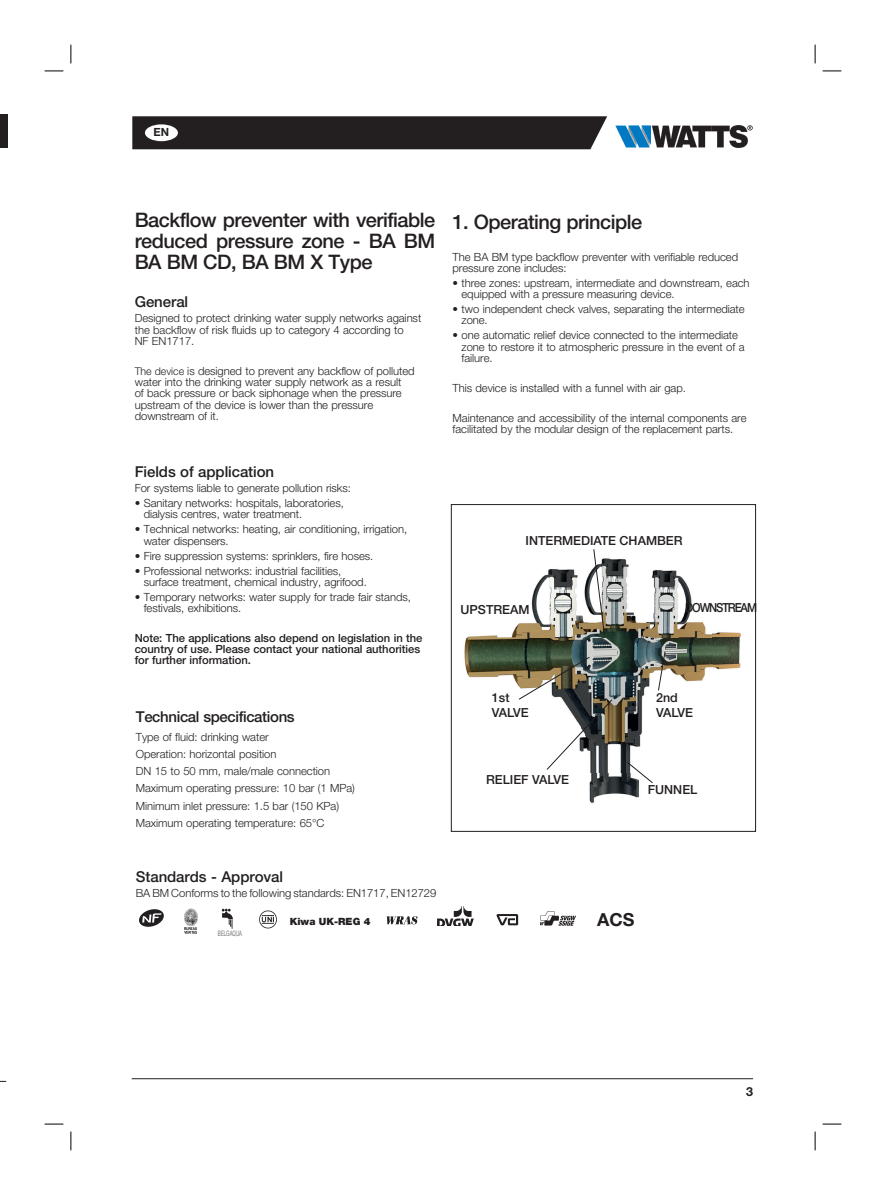
<style>
.page{position:relative;width:886px;height:1195px;background:#fff}
.page>*{position:absolute;margin:0;border:0;box-sizing:border-box;transform-origin:0 0}
.t1{font:500 20px/21.2px "Helvetica Neue LT Std";letter-spacing:-.025em;color:#231f20;text-align:justify}
.t2{font:700 18px "Helvetica Neue LT Std";color:#231f20}
.t3{font:500 15px "Helvetica Neue LT Std";letter-spacing:-.005em;color:#231f20}
.t4{font:500 15px "Helvetica Neue LT Std";letter-spacing:-.025em;color:#231f20}
.t5{font:500 12.5px/15px "Helvetica Neue LT Std";color:#231f20}
.t6{font:500 12.5px "Helvetica Neue LT Std";letter-spacing:-.1em;color:#231f20;scale:.9 1}
.t7{font:700 12.5px "Helvetica Neue LT Std";color:#231f20}
.t8{font:300 11.25px/11.2px "Helvetica Neue LT Std";letter-spacing:-.005em;color:#231f20}
.t9{font:500 11.25px/11.2px "Helvetica Neue LT Std";letter-spacing:-.005em;color:#231f20}
.t10{font:700 11.25px "Helvetica Neue LT Std";color:#231f20}
.t11{font:900 10px "Helvetica Neue LT Std";color:#231f20}
.t12{font:7.5px "Helvetica Neue LT Std";color:#757679;scale:.6 1}
.s1{font-size:10.62px}
</style>
<div class="page">
<div style="left:132px;top:116px;width:475px;height:33px;background:#231f20"></div>
<hr style="left:132px;top:1078px;width:621px;height:1px;background:#231f20">
<div style="left:0;top:114px;width:7px;height:33px;background:#231f20"></div>
<div style="left:145px;top:124px;width:33px;height:17px;background:#fff;border-radius:50%"></div>
<svg style="left:615px;top:125px;width:138px;height:23px"></svg>
<img style="left:464px;top:558px;width:277px;height:245px">
<div style="left:451px;top:504px;width:305px;height:327px;border:1px solid #231f20"></div>
<svg style="left:593px;top:549px;width:12px;height:86px"></svg>
<svg style="left:658px;top:650px;width:8px;height:41px"></svg>
<svg style="left:518px;top:656px;width:95px;height:114px"></svg>
<svg style="left:626px;top:761px;width:27px;height:22px"></svg>
<img style="left:139px;top:909px;width:25px;height:18px">
<img style="left:184px;top:908px;width:14px;height:26px">
<img style="left:221px;top:908px;width:12px;height:21px">
<img style="left:387px;top:916px;width:31px;height:9px">
<img style="left:259px;top:910px;width:18px;height:19px">
<img style="left:437px;top:906px;width:37px;height:19px">
<img style="left:496px;top:914px;width:23px;height:12px">
<img style="left:540px;top:911px;width:36px;height:15px">
<svg style="left:45px;top:70px;width:18px;height:2px"></svg>
<svg style="left:822px;top:70px;width:19px;height:2px"></svg>
<svg style="left:45px;top:1123px;width:18px;height:1px"></svg>
<svg style="left:822px;top:1123px;width:19px;height:1px"></svg>
<svg style="left:70px;top:45px;width:2px;height:18px"></svg>
<svg style="left:70px;top:1131px;width:2px;height:18px"></svg>
<svg style="left:814px;top:45px;width:2px;height:18px"></svg>
<svg style="left:814px;top:1131px;width:2px;height:18px"></svg>
<p class="t10" style="left:154px;top:125px;width:17px">EN</p>
<h1 class="t1" style="left:135px;top:209px;width:302px">Backflow preventer with verifiable reduced pressure zone - BA BM BA BM CD, BA BM X Type</h1>
<h3 class="t3" style="left:135px;top:293px;width:55px">General</h3>
<p class="t8" style="left:135px;top:312px;width:288px">Designed to protect drinking water supply networks against the backflow of risk fluids up to category 4 according to<br>NF EN1717.</p>
<p class="t8" style="left:135px;top:365px;width:281px"><span class="s1">The device</span> is designed to prevent any backflow of polluted water into the drinking water supply network as a result<br>of back pressure or back siphonage when the pressure upstream of the device is lower than the pressure downstream of it.</p>
<h3 class="t3" style="left:135px;top:463px;width:141px">Fields of application</h3>
<p class="t8" style="left:135px;top:482px;width:218px">For systems liable to generate pollution risks:</p>
<p class="t8" style="left:144px;top:497px;width:202px;text-indent:-9px">• Sanitary networks: hospitals, laboratories, dialysis centres, water treatment.</p>
<p class="t8" style="left:144px;top:523px;width:265px;text-indent:-9px">• Technical networks: heating, air conditioning, irrigation, water dispensers.</p>
<p class="t8" style="left:135px;top:549px;width:240px">• Fire suppression systems: sprinklers, fire hoses.</p>
<p class="t8" style="left:144px;top:564px;width:225px;text-indent:-9px">• Professional networks: industrial facilities, surface treatment, chemical industry, agrifood.</p>
<p class="t8" style="left:144px;top:590px;width:269px;text-indent:-9px">• Temporary networks: water supply for trade fair stands, festivals, exhibitions.</p>
<p class="t9" style="left:135px;top:632px;width:289px">Note: The applications also depend on legislation in the country of use. Please contact your national authorities for further information.</p>
<h3 class="t4" style="left:136px;top:707px;width:160px">Technical specifications</h3>
<p class="t8" style="left:136px;top:727px;width:221px;line-height:17.2px">Type of fluid: drinking water<br>Operation: horizontal position<br>DN 15 to 50 mm, male/male connection Maximum operating pressure: 10 bar (1 MPa)<br>Minimum inlet pressure: 1.5 bar (150 KPa)<br>Maximum operating temperature: 65°C</p>
<h1 class="t1" style="left:452px;top:211px;width:191px">1. Operating principle</h1>
<p class="t8" style="left:452px;top:251px;width:287px">The BA BM type backflow preventer with verifiable reduced pressure zone includes:</p>
<p class="t8" style="left:461px;top:277px;width:290px;text-indent:-9px">• three zones: upstream, intermediate and downstream, each equipped with a pressure measuring device.</p>
<p class="t8" style="left:461px;top:303px;width:285px;text-indent:-9px">• two independent check valves, separating the intermediate zone.</p>
<p class="t8" style="left:461px;top:329px;width:284px;text-indent:-9px">• one automatic relief device connected to the intermediate zone to restore it to atmospheric pressure in the event of a failure.</p>
<p class="t8" style="left:452px;top:382px;width:235px">This device is installed with a funnel with air gap.</p>
<p class="t8" style="left:452px;top:411px;width:295px">Maintenance and accessibility of the internal components are facilitated by the modular design of the replacement parts.</p>
<p class="t5" style="left:525px;top:533px;width:158px">INTERMEDIATE CHAMBER</p>
<p class="t5" style="left:460px;top:602px;width:71px">UPSTREAM</p>
<p class="t6" style="left:685px;top:600px;width:81px">DOWNSTREAM</p>
<p class="t5" style="left:492px;top:690px;width:38px">1st<br>VALVE</p>
<p class="t5" style="left:486px;top:771px;width:84px">RELIEF VALVE</p>
<p class="t5" style="left:656px;top:690px;width:38px">2nd<br>VALVE</p>
<p class="t5" style="left:648px;top:781px;width:51px">FUNNEL</p>
<h3 class="t3" style="left:136px;top:867px;width:149px">Standards - Approval</h3>
<p class="t8" style="left:136px;top:886px;width:302px">BA BM Conforms to the following standards: EN1717, EN12729</p>
<p class="t12" style="left:218px;top:928px;width:42px">BELGAQUA</p>
<p class="t11" style="left:290px;top:914px;width:82px">Kiwa UK-REG 4</p>
<h2 class="t2" style="left:597px;top:908px;width:39px">ACS</h2>
<p class="t7" style="left:746px;top:1083px;width:8px">3</p>
</div>
